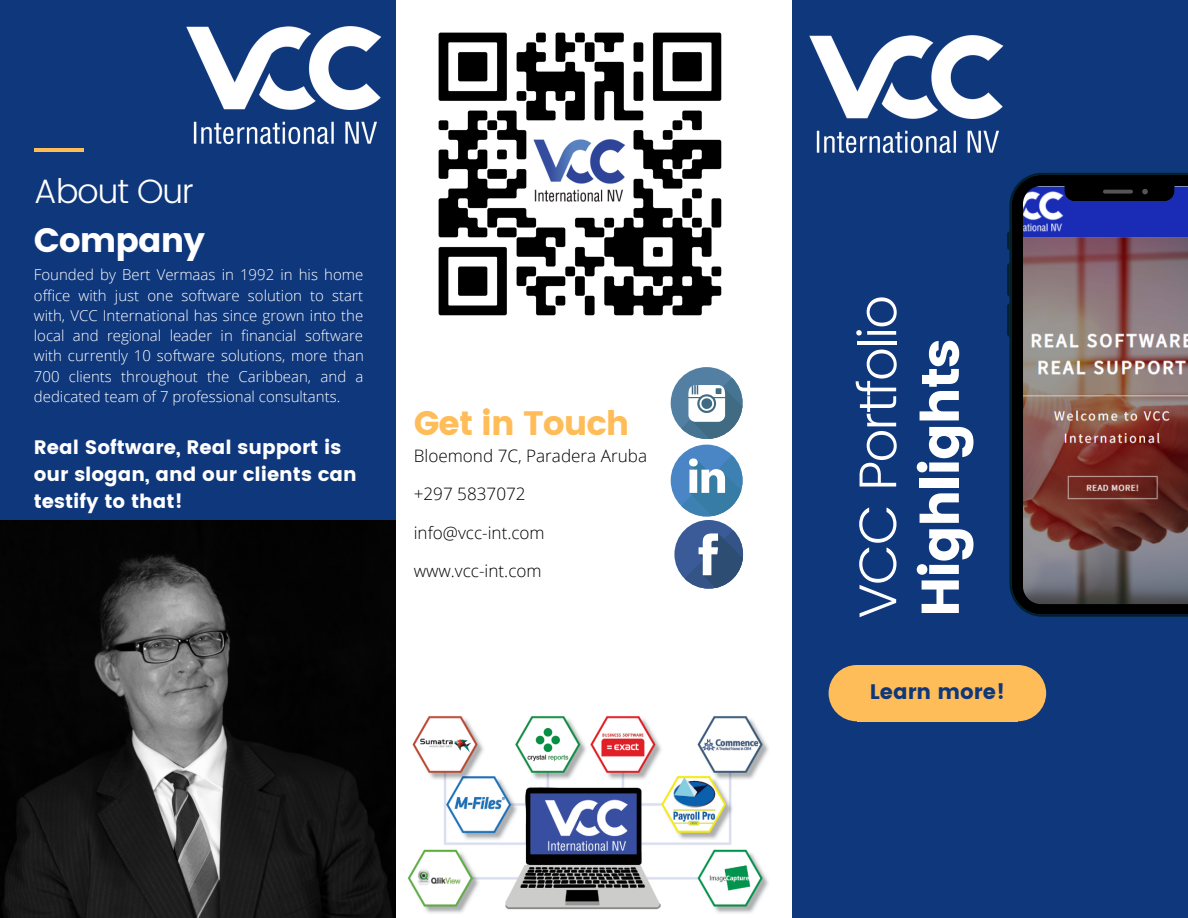
<style>
.page{position:relative;width:1188px;height:918px;background:#0f377b}
.page>*{position:absolute;margin:0;border:0;box-sizing:border-box;transform-origin:0 0}
.t1{font:300 53.1px "Poppins";letter-spacing:-.03em;color:#fff}
.t2{font:53.1px "Poppins";letter-spacing:-.03em;color:#fff}
.t3{font:33.75px "Poppins";letter-spacing:-.03em;color:#ffbd59}
.t4{font:300 33.75px "Poppins";letter-spacing:-.03em;color:#fff}
.t5{font:33.75px "Poppins";letter-spacing:-.03em;color:#fff}
.t6{font:21px "Poppins";color:#0f377b}
.t7{font:19.5px/27px "Poppins";color:#fff}
.t8{font:300 17.1px "Open Sans";color:#000}
.t9{font:300 15px/20.2px "Open Sans";color:#fff;text-align:justify}
</style>
<div class="page">
<div style="left:396px;top:0;width:396px;height:918px;background:#fff"></div>
<svg style="left:1007px;top:232px;width:3px;height:18px"></svg>
<svg style="left:1007px;top:263px;width:3px;height:33px"></svg>
<svg style="left:1007px;top:304px;width:3px;height:33px"></svg>
<img style="left:1010px;top:173px;width:178px;height:444px">
<div style="left:829px;top:665px;width:56px;height:56px;background:#ffbd59;border-radius:50%"></div>
<div style="left:857px;top:665px;width:161px;height:56px;background:#ffbd59"></div>
<div style="left:990px;top:665px;width:56px;height:56px;background:#ffbd59;border-radius:50%"></div>
<hr style="left:34px;top:149px;width:49px;height:3px;background:#ffbd59">
<img style="left:186px;top:26px;width:196px;height:119px">
<img style="left:407px;top:716px;width:362px;height:197px">
<div style="left:674px;top:520px;width:69px;height:69px;background:#3a5a98;border-radius:50%"></div>
<svg style="left:685px;top:530px;width:59px;height:59px"></svg>
<div style="left:671px;top:445px;width:72px;height:71px;background:#4a86c5;border-radius:50%"></div>
<svg style="left:681px;top:455px;width:62px;height:62px"></svg>
<div style="left:671px;top:367px;width:72px;height:72px;background:#527fa2;border-radius:50%"></div>
<svg style="left:681px;top:378px;width:62px;height:61px"></svg>
<img style="left:0;top:520px;width:396px;height:398px">
<img style="left:809px;top:35px;width:195px;height:119px">
<img style="left:438px;top:32px;width:284px;height:284px">
<p class="t4" style="left:34px;top:171px;width:162px">About Our</p>
<p class="t5" style="left:34px;top:221px;width:173px">Company</p>
<p class="t9" style="left:34px;top:264px;width:332px">Founded by Bert Vermaas in 1992 in his home office with just one software solution to start with, VCC International has since grown into the local and regional leader in financial software with currently 10 software solutions, more than 700 clients throughout the Caribbean, and a dedicated team of 7 professional consultants.</p>
<p class="t7" style="left:34px;top:433px;width:324px">Real Software, Real support is our slogan, and our clients can testify to that!</p>
<p class="t3" style="left:414px;top:404px;width:217px">Get in Touch</p>
<p class="t8" style="left:414px;top:443px;width:235px">Bloemond 7C, Paradera Aruba</p>
<p class="t8" style="left:414px;top:482px;width:113px">+297 5837072</p>
<p class="t8" style="left:414px;top:520px;width:133px">info@vcc-int.com</p>
<p class="t8" style="left:414px;top:559px;width:129px">www.vcc-int.com</p>
<p class="t1" style="left:847px;top:619px;width:325px;rotate:-90deg">VCC Portfolio</p>
<p class="t2" style="left:909px;top:617px;width:280px;rotate:-90deg">Highlights</p>
<p class="t6" style="left:870px;top:679px;width:137px">Learn more!</p>
</div>
